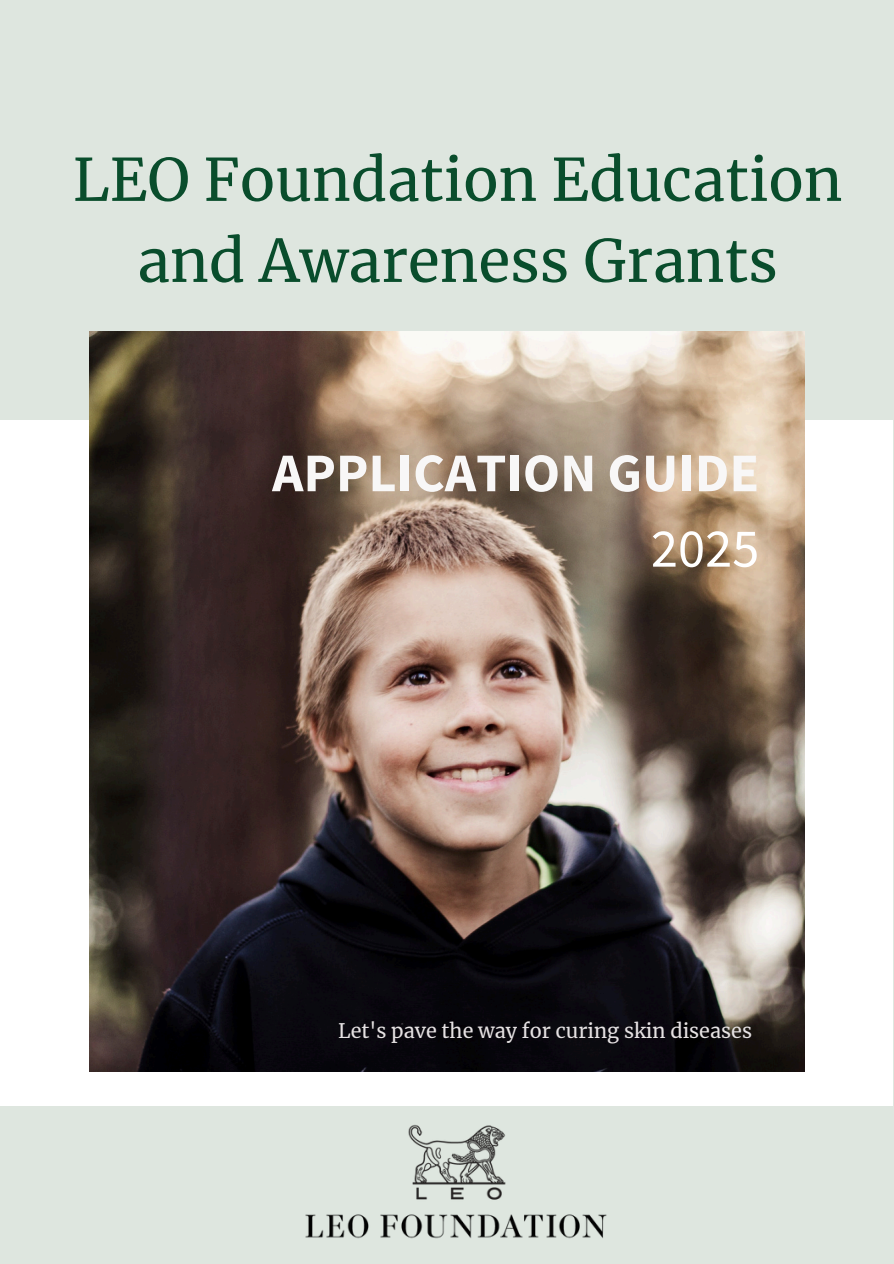
<style>
.page{position:relative;width:894px;height:1264px;background:#fff}
.page>*{position:absolute;margin:0;border:0;box-sizing:border-box;transform-origin:0 0}
.t1{font:58.35px/81px "Merriweather";color:#094d2c;text-align:center}
.t2{font:700 54.45px/75.3px "Source Sans Pro";color:#f8f7f7;text-align:right}
.t3{font:19.8px "Merriweather";color:#e6e2e3}
.s1{font-weight:400;color:#fff}
</style>
<div class="page">
<div style="left:0;top:0;width:893px;height:1263px;background:#dee6df"></div>
<div style="left:0;top:420px;width:892px;height:685px;background:#fff"></div>
<img style="left:303px;top:1105px;width:309px;height:134px">
<img style="left:89px;top:332px;width:715px;height:739px">
<p class="t1" style="left:73px;top:140px;width:771px">LEO Foundation Education and Awareness Grants</p>
<p class="t2" style="left:272px;top:434px;width:488px">APPLICATION GUIDE<br><span class="s1">2025</span></p>
<p class="t3" style="left:338px;top:1018px;width:415px">Let's pave the way for curing skin diseases</p>
</div>
